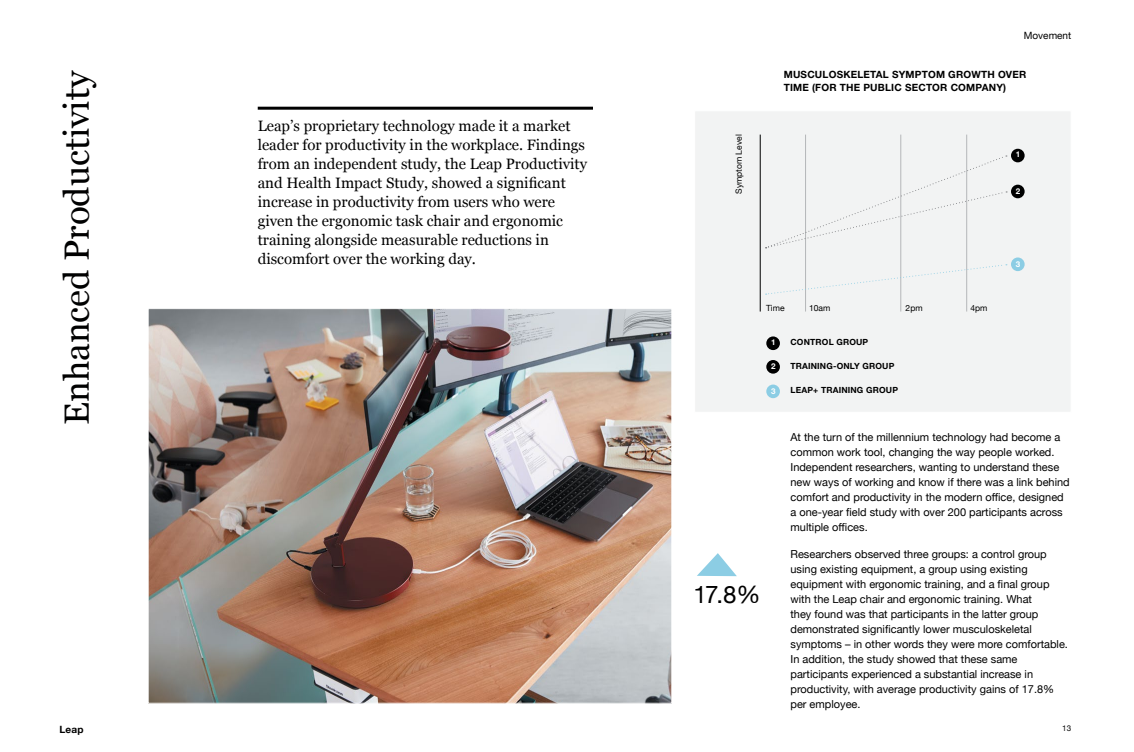
<style>
.page{position:relative;width:1134px;height:752px;background:#fff}
.page>*{position:absolute;margin:0;border:0;box-sizing:border-box;transform-origin:0 0}
.Topic_Title{font:35px "Georgia";color:#000101}
.Text_-_Body{font:24.1px "Helvetica Neue";color:#000}
.Text_-_Intro{font:15px/19px "Georgia";color:#000}
.NEW_BODY{font:11px/15px "Helvetica Neue";color:#000}
.Text_-_Body_Callout{font:700 10px/13px "Helvetica Neue LT Pro";letter-spacing:.02em;color:#000}
.t1{font:10px "Helvetica Neue";color:#000}
.t2{font:700 10px "Helvetica Neue";color:#000}
.Text_-_Body-2{font:700 8.5px "Helvetica Neue LT Pro";letter-spacing:.02em;color:#000}
.Text_-_Body-3{font:8.5px "Helvetica Neue";color:#000}
.t3{font:700 8px "Helvetica Neue LT Pro";color:#fff}
.t4{font:8px "Helvetica Neue";color:#000}
</style>
<div class="page">
<div style="left:694px;top:111px;width:377px;height:301px;background:#f2f3f3;border:1px solid #fff"></div>
<hr style="left:258px;top:107px;width:335px;height:3px;background:#000">
<hr style="left:760px;top:134px;width:1px;height:177px;background:#000">
<hr style="left:805px;top:134px;width:1px;height:177px;background:#b4b6b8">
<hr style="left:900px;top:134px;width:1px;height:177px;background:#b4b6b8">
<hr style="left:966px;top:134px;width:1px;height:177px;background:#b4b6b8">
<svg style="left:766px;top:264px;width:241px;height:31px"></svg>
<svg style="left:766px;top:155px;width:241px;height:93px"></svg>
<div style="left:1011px;top:149px;width:14px;height:13px;background:#000;border-radius:50%"></div>
<div style="left:1011px;top:184px;width:14px;height:14px;background:#000;border-radius:50%"></div>
<div style="left:1011px;top:257px;width:14px;height:14px;background:#8ccde4;border-radius:50%"></div>
<div style="left:766px;top:336px;width:14px;height:14px;background:#000;border-radius:50%"></div>
<div style="left:766px;top:360px;width:14px;height:13px;background:#000;border-radius:50%"></div>
<div style="left:766px;top:384px;width:14px;height:14px;background:#8ccde4;border-radius:50%"></div>
<img style="left:150px;top:310px;width:520px;height:391px">
<svg style="left:697px;top:553px;width:40px;height:23px"></svg>
<p class="Topic_Title" style="left:51px;top:424px;width:356px;rotate:-90deg">Enhanced Productivity</p>
<p class="Text_-_Intro" style="left:258px;top:115px;width:331px">Leap’s proprietary technology made it a market leader for productivity in the workplace. Findings from an independent study, the Leap Productivity and Health Impact Study, showed a significant increase in productivity from users who were given the ergonomic task chair and ergonomic training alongside measurable reductions in discomfort over the working day.</p>
<p class="t1" style="left:1024px;top:29px;width:49px">Movement</p>
<p class="Text_-_Body-3" style="left:733px;top:194px;width:61px;rotate:-90deg">Symptom Level</p>
<p class="Text_-_Body_Callout" style="left:784px;top:68px;width:244px">MUSCULOSKELETAL SYMPTOM GROWTH OVER<br>TIME (FOR THE PUBLIC SECTOR COMPANY)</p>
<p class="t3" style="left:1016px;top:149px;width:6px">1</p>
<p class="t3" style="left:1016px;top:186px;width:6px">2</p>
<p class="Text_-_Body-3" style="left:766px;top:301px;width:20px">Time</p>
<p class="Text_-_Body-3" style="left:809px;top:301px;width:23px">10am</p>
<p class="Text_-_Body-3" style="left:905px;top:301px;width:19px">2pm</p>
<p class="Text_-_Body-3" style="left:970px;top:301px;width:19px">4pm</p>
<p class="t3" style="left:771px;top:337px;width:6px">1</p>
<p class="t3" style="left:771px;top:361px;width:6px">2</p>
<p class="t3" style="left:771px;top:385px;width:6px">3</p>
<p class="Text_-_Body-2" style="left:790px;top:337px;width:79px">CONTROL GROUP</p>
<p class="Text_-_Body-2" style="left:790px;top:361px;width:105px">TRAINING-ONLY GROUP</p>
<p class="Text_-_Body-2" style="left:790px;top:385px;width:109px">LEAP+ TRAINING GROUP</p>
<p class="t3" style="left:1016px;top:258px;width:6px">3</p>
<p class="Text_-_Body" style="left:693px;top:576px;width:69px">17.8%</p>
<p class="NEW_BODY" style="left:790px;top:430px;width:281px">At the turn of the millennium technology had become a common work tool, changing the way people worked.<br>Independent researchers, wanting to understand these new ways of working and know if there was a link behind comfort and productivity in the modern office, designed a one-year field study with over 200 participants across multiple offices.</p>
<p class="NEW_BODY" style="left:790px;top:546px;width:279px">Researchers observed three groups: a control group using existing equipment, a group using existing equipment with ergonomic training, and a final group with the Leap chair and ergonomic training. What<br>they found was that participants in the latter group demonstrated significantly lower musculoskeletal symptoms – in other words they were more comfortable.<br>In addition, the study showed that these same participants experienced a substantial increase in productivity, with average productivity gains of 17.8% per employee.</p>
<p class="t2" style="left:60px;top:721px;width:26px">Leap</p>
<p class="t4" style="left:1062px;top:722px;width:10px">13</p>
</div>
